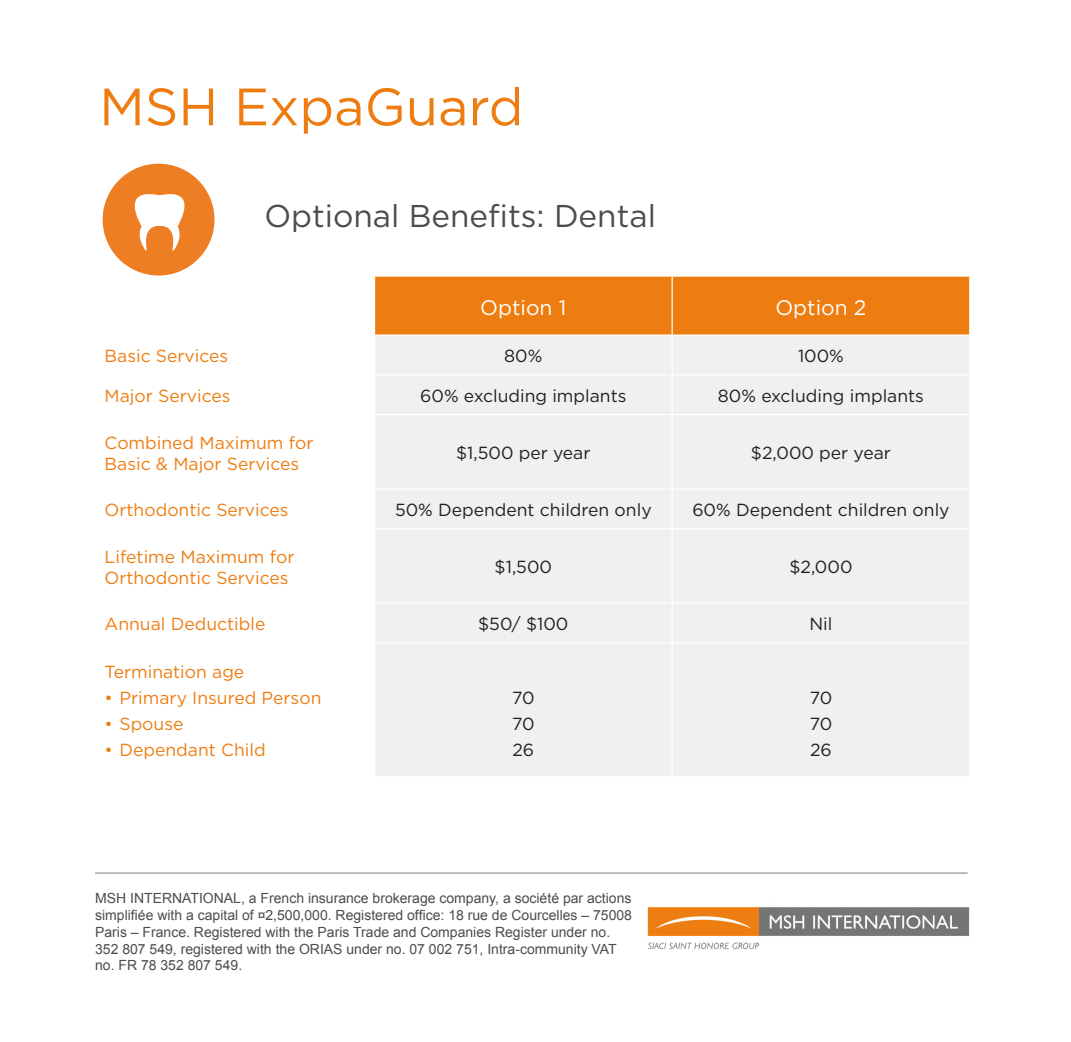
<style>
.page{position:relative;width:1071px;height:1042px;background:#fff}
.page>*{position:absolute;margin:0;border:0;box-sizing:border-box;transform-origin:0 0}
.t1{font:52.5px "Gotham HTF";color:#ee7d11}
.t2{font:31.5px "Gotham HTF";color:#4b4c4d}
.t3{font:21px "Gotham HTF";color:#fff}
.t4{font:17.5px/21px "Gotham HTF";color:#ee7d11}
.t5{font:17.5px "Gotham HTF";color:#231f20}
.t6{font:14px/16.8px "Arial";color:#4b4c4d}
</style>
<div class="page">
<div style="left:375px;top:277px;width:594px;height:57px;background:#ee7d11"></div>
<div style="left:375px;top:336px;width:594px;height:440px;background:#f0f0f0"></div>
<hr style="left:672px;top:277px;width:1px;height:57px;background:#fff">
<hr style="left:672px;top:336px;width:1px;height:38px;background:#fff">
<hr style="left:374px;top:374px;width:298px;height:1px;background:#fff">
<hr style="left:672px;top:374px;width:298px;height:1px;background:#fff">
<hr style="left:672px;top:375px;width:1px;height:39px;background:#fff">
<hr style="left:374px;top:414px;width:298px;height:1px;background:#fff">
<hr style="left:672px;top:414px;width:298px;height:1px;background:#fff">
<hr style="left:672px;top:415px;width:1px;height:73px;background:#fff">
<hr style="left:374px;top:488px;width:298px;height:1px;background:#fff">
<hr style="left:672px;top:488px;width:298px;height:1px;background:#fff">
<hr style="left:672px;top:489px;width:1px;height:39px;background:#fff">
<hr style="left:374px;top:528px;width:298px;height:1px;background:#fff">
<hr style="left:672px;top:528px;width:298px;height:1px;background:#fff">
<hr style="left:672px;top:529px;width:1px;height:73px;background:#fff">
<hr style="left:374px;top:602px;width:298px;height:2px;background:#fff">
<hr style="left:672px;top:602px;width:298px;height:2px;background:#fff">
<hr style="left:672px;top:604px;width:1px;height:38px;background:#fff">
<hr style="left:374px;top:642px;width:298px;height:1px;background:#fff">
<hr style="left:672px;top:642px;width:298px;height:1px;background:#fff">
<hr style="left:672px;top:643px;width:1px;height:133px;background:#fff">
<div style="left:103px;top:164px;width:111px;height:111px;background:#ee7e23;border-radius:50%"></div>
<svg style="left:134px;top:194px;width:51px;height:57px"></svg>
<img style="left:647px;top:907px;width:323px;height:43px">
<hr style="left:95px;top:872px;width:873px;height:2px;background:#b6b2b2">
<p class="t1" style="left:99px;top:78px;width:426px">MSH ExpaGuard</p>
<p class="t2" style="left:264px;top:198px;width:393px">Optional Benefits: Dental</p>
<p class="t3" style="left:480px;top:296px;width:88px">Option 1</p>
<p class="t3" style="left:775px;top:296px;width:93px">Option 2</p>
<p class="t4" style="left:105px;top:345px;width:125px">Basic Services</p>
<p class="t5" style="left:504px;top:346px;width:40px">80%</p>
<p class="t5" style="left:798px;top:346px;width:47px">100%</p>
<p class="t4" style="left:105px;top:385px;width:127px">Major Services</p>
<p class="t5" style="left:420px;top:386px;width:208px">60% excluding implants</p>
<p class="t5" style="left:718px;top:386px;width:208px">80% excluding implants</p>
<p class="t4" style="left:105px;top:432px;width:210px">Combined Maximum for<br>Basic &amp; Major Services</p>
<p class="t5" style="left:456px;top:443px;width:136px">$1,500 per year</p>
<p class="t5" style="left:751px;top:443px;width:142px">$2,000 per year</p>
<p class="t4" style="left:105px;top:499px;width:186px">Orthodontic Services</p>
<p class="t5" style="left:395px;top:500px;width:258px">50% Dependent children only</p>
<p class="t5" style="left:692px;top:500px;width:259px">60% Dependent children only</p>
<p class="t4" style="left:105px;top:546px;width:191px">Lifetime Maximum for<br>Orthodontic Services</p>
<p class="t5" style="left:495px;top:557px;width:59px">$1,500</p>
<p class="t5" style="left:789px;top:557px;width:65px">$2,000</p>
<p class="t4" style="left:105px;top:613px;width:162px">Annual Deductible</p>
<p class="t5" style="left:478px;top:614px;width:92px">$50/ $100</p>
<p class="t5" style="left:809px;top:614px;width:25px">Nil</p>
<p class="t4" style="left:105px;top:661px;width:141px">Termination age</p>
<p class="t4" style="left:105px;top:687px;width:218px">• Primary Insured Person</p>
<p class="t4" style="left:105px;top:713px;width:80px">• Spouse</p>
<p class="t4" style="left:105px;top:739px;width:163px">• Dependant Child</p>
<p class="t5" style="left:512px;top:688px;width:24px">70</p>
<p class="t5" style="left:512px;top:714px;width:24px">70</p>
<p class="t5" style="left:512px;top:740px;width:23px">26</p>
<p class="t5" style="left:810px;top:688px;width:24px">70</p>
<p class="t5" style="left:810px;top:714px;width:24px">70</p>
<p class="t5" style="left:810px;top:740px;width:23px">26</p>
<p class="t6" style="left:95px;top:890px;width:538px">MSH INTERNATIONAL, a French insurance brokerage company, a société par actions simplifiée with a capital of ¤2,500,000. Registered office: 18 rue de Courcelles – 75008<br>Paris – France. Registered with the Paris Trade and Companies Register under no.<br>352 807 549, registered with the ORIAS under no. 07 002 751, Intra-community VAT no. FR 78 352 807 549.</p>
</div>
